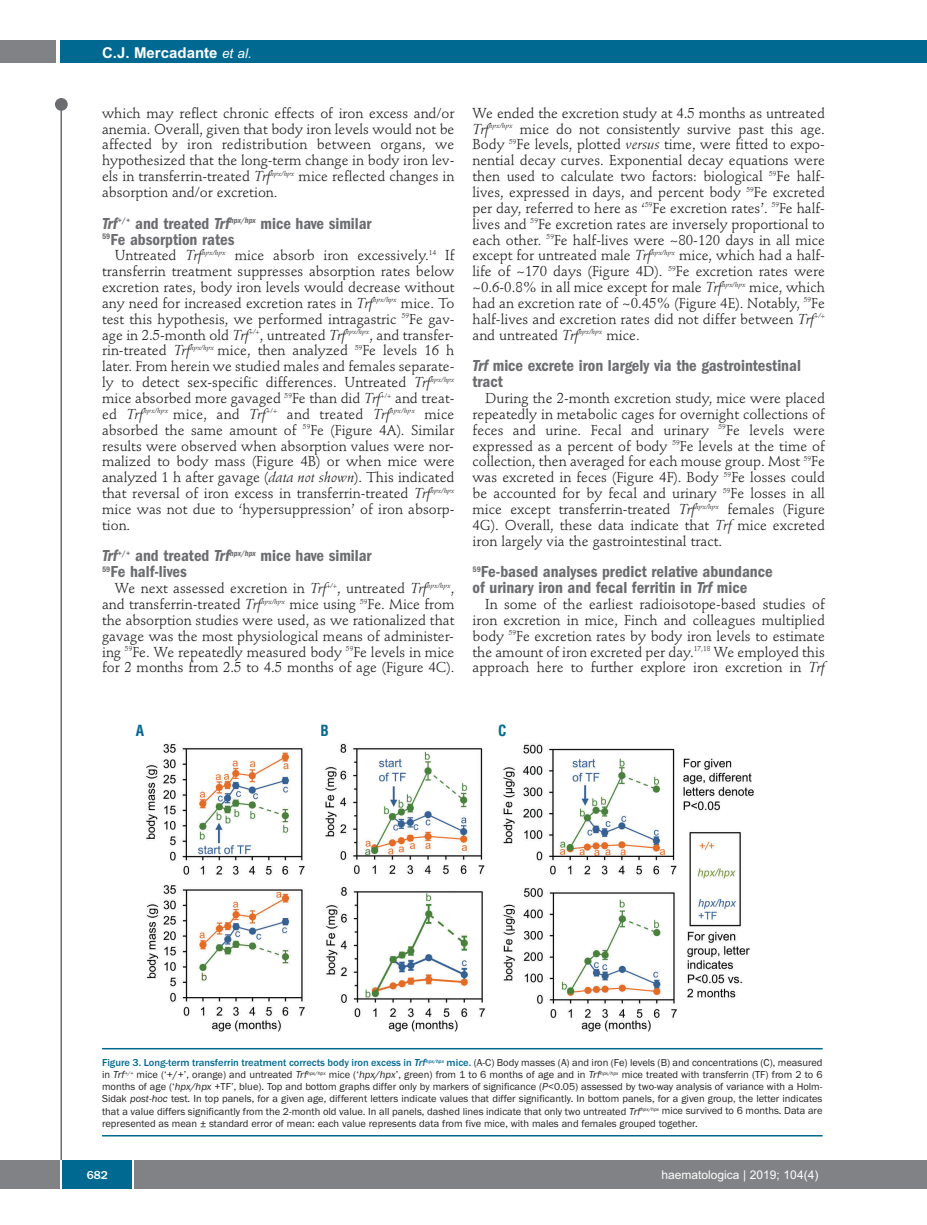
<style>
.page{position:relative;width:927px;height:1225px;background:#fff}
.page>*{position:absolute;margin:0;border:0;box-sizing:border-box;transform-origin:0 0}
.t1{font:600 condensed 16.5px/15.9px "Franklin Gothic";color:#6c6d70}
.t2{font:700 15px "Arial";color:#fff}
.t3{font:700 condensed 15px "Helvetica";color:#006991}
.t4{font:14.25px/15.9px "Stempel Schneidler";color:#231f20;text-align:justify}
.t5{font:12px "Arial";color:#fff}
.t6{font:500 12px "Franklin Gothic";color:#fff}
.t7{font:10.5px/12px "Franklin Gothic";color:#231f20;text-align:justify}
.s1{font-weight:400;font-style:italic;font-size:13.5px}
.s2{font-style:italic}
.s3{font-weight:500;color:#006991}
.s4{font-weight:500;font-style:italic;color:#006991}
</style>
<div class="page">
<div style="left:911px;top:40px;width:16px;height:22px;background:#006991"></div>
<div style="left:910px;top:1160px;width:17px;height:28px;background:#808285"></div>
<div style="left:55px;top:98px;width:13px;height:13px;background:#6c6d70;border-radius:50%"></div>
<hr style="left:60px;top:101px;width:2px;height:1061px;background:#6c6d70">
<div style="left:60px;top:40px;width:852px;height:22px;background:#006991"></div>
<div style="left:0;top:40px;width:56px;height:22px;background:#808285"></div>
<div style="left:0;top:1160px;width:911px;height:28px;background:#808285"></div>
<div style="left:62px;top:1160px;width:71px;height:28px;background:#006991"></div>
<hr style="left:60px;top:1160px;width:2px;height:28px;background:#fff">
<svg style="left:133px;top:1160px;width:1px;height:28px"></svg>
<img style="left:146px;top:743px;width:609px;height:289px">
<hr style="left:102px;top:1048px;width:721px;height:1px;background:#006991">
<hr style="left:102px;top:1135px;width:721px;height:1px;background:#006991">
<p class="t2" style="left:102px;top:44px;width:151px">C.J. Mercadante <span class="s1">et al.</span></p>
<p class="t4" style="left:102px;top:106px;width:354px">which may reflect chronic effects of iron excess and/or anemia. Overall, given that body iron levels would not be affected by iron redistribution between organs, we hypothesized that the long-term change in body iron lev&shy;els in transferrin-treated <span class="s2">Trf</span><sup>hpx/hpx</sup> mice reflected changes in absorption and/or excretion.</p>
<p class="t1" style="left:102px;top:216px;width:271px"><span class="s2">Trf</span><sup>+/+</sup> and treated <span class="s2">Trf</span><sup>hpx/hpx</sup> mice have similar<br><sup>59</sup>Fe absorption rates</p>
<p class="t4" style="left:102px;top:249px;width:354px;text-indent:13px">Untreated <span class="s2">Trf</span><sup>hpx/hpx</sup> mice absorb iron excessively.<sup>14</sup> If transferrin treatment suppresses absorption rates below excretion rates, body iron levels would decrease without any need for increased excretion rates in <span class="s2">Trf</span><sup>hpx/hpx</sup> mice. To test this hypothesis, we performed intragastric <sup>59</sup>Fe gav&shy;age in 2.5-month old <span class="s2">Trf</span><sup>+/+</sup>, untreated <span class="s2">Trf</span><sup>hpx/hpx</sup>, and transfer&shy;rin-treated <span class="s2">Trf</span><sup>hpx/hpx</sup> mice, then analyzed <sup>59</sup>Fe levels 16 h later. From herein we studied males and females separate&shy;ly to detect sex-specific differences. Untreated <span class="s2">Trf</span><sup>hpx/hpx </sup>mice absorbed more gavaged <sup>59</sup>Fe than did <span class="s2">Trf</span><sup>+/+</sup> and treat&shy;ed <span class="s2">Trf</span><sup>hpx/hpx</sup> mice, and <span class="s2">Trf</span><sup>+/+</sup> and treated <span class="s2">Trf</span><sup>hpx/hpx</sup> mice absorbed the same amount of <sup>59</sup>Fe (Figure 4A). Similar results were observed when absorption values were nor&shy;malized to body mass (Figure 4B) or when mice were analyzed 1 h after gavage (<span class="s2">data not shown</span>). This indicated that reversal of iron excess in transferrin-treated <span class="s2">Trf</span><sup>hpx/hpx </sup>mice was not due to ‘hypersuppression’ of iron absorp&shy;tion.</p>
<p class="t1" style="left:102px;top:549px;width:271px"><span class="s2">Trf</span><sup>+/+</sup> and treated <span class="s2">Trf</span><sup>hpx/hpx</sup> mice have similar<br><sup>59</sup>Fe half-lives</p>
<p class="t4" style="left:102px;top:581px;width:354px;text-indent:13px">We next assessed excretion in <span class="s2">Trf</span><sup>+/+</sup>, untreated <span class="s2">Trf</span><sup>hpx/hpx</sup>, and transferrin-treated <span class="s2">Trf</span><sup>hpx/hpx</sup> mice using <sup>59</sup>Fe. Mice from the absorption studies were used, as we rationalized that gavage was the most physiological means of administer&shy;ing <sup>59</sup>Fe. We repeatedly measured body <sup>59</sup>Fe levels in mice for 2 months from 2.5 to 4.5 months of age (Figure 4C).</p>
<p class="t4" style="left:472px;top:106px;width:354px">We ended the excretion study at 4.5 months as untreated <span class="s2">Trf</span><sup>hpx/hpx</sup> mice do not consistently survive past this age.<br>Body <sup>59</sup>Fe levels, plotted <span class="s2">versus</span> time, were fitted to expo&shy;nential decay curves. Exponential decay equations were then used to calculate two factors: biological <sup>59</sup>Fe half&shy;lives, expressed in days, and percent body <sup>59</sup>Fe excreted per day, referred to here as ‘<sup>59</sup>Fe excretion rates’. <sup>59</sup>Fe half&shy;lives and <sup>59</sup>Fe excretion rates are inversely proportional to each other. <sup>59</sup>Fe half-lives were ~80-120 days in all mice except for untreated male <span class="s2">Trf</span><sup>hpx/hpx</sup> mice, which had a half&shy;life of ~170 days (Figure 4D). <sup>59</sup>Fe excretion rates were ~0.6-0.8% in all mice except for male <span class="s2">Trf</span><sup>hpx/hpx</sup> mice, which had an excretion rate of ~0.45% (Figure 4E). Notably, <sup>59</sup>Fe half-lives and excretion rates did not differ between <span class="s2">Trf</span><sup>+/+ </sup>and untreated <span class="s2">Trf</span><sup>hpx/hpx</sup> mice.</p>
<p class="t1" style="left:472px;top:359px;width:330px"><span class="s2">Trf</span> mice excrete iron largely via the gastrointestinal tract</p>
<p class="t4" style="left:472px;top:391px;width:354px;text-indent:13px">During the 2-month excretion study, mice were placed repeatedly in metabolic cages for overnight collections of feces and urine. Fecal and urinary <sup>59</sup>Fe levels were expressed as a percent of body <sup>59</sup>Fe levels at the time of collection, then averaged for each mouse group. Most <sup>59</sup>Fe was excreted in feces (Figure 4F). Body <sup>59</sup>Fe losses could be accounted for by fecal and urinary <sup>59</sup>Fe losses in all mice except transferrin-treated <span class="s2">Trf</span><sup>hpx/hpx</sup> females (Figure 4G). Overall, these data indicate that <span class="s2">Trf</span> mice excreted iron largely via the gastrointestinal tract.</p>
<p class="t1" style="left:472px;top:565px;width:302px"><sup>59</sup>Fe-based analyses predict relative abundance of urinary iron and fecal ferritin in <span class="s2">Trf</span> mice</p>
<p class="t4" style="left:472px;top:597px;width:354px;text-indent:13px">In some of the earliest radioisotope-based studies of iron excretion in mice, Finch and colleagues multiplied body <sup>59</sup>Fe excretion rates by body iron levels to estimate the amount of iron excreted per day.<sup>17,18</sup> We employed this approach here to further explore iron excretion in <span class="s2">Trf</span></p>
<p class="t3" style="left:136px;top:722px;width:10px">A</p>
<p class="t3" style="left:320px;top:722px;width:10px">B</p>
<p class="t3" style="left:498px;top:722px;width:10px">C</p>
<p class="t7" style="left:102px;top:1056px;width:722px"><span class="s3">Figure 3. Long-term transferrin treatment corrects body iron excess in</span> <span class="s4">Trf</span><sup>hpx/hpx</sup> <span class="s3">mice.</span> (A-C) Body masses (A) and iron (Fe) levels (B) and concentrations (C), measured in <span class="s2">Trf</span><sup>+/+</sup> mice (‘+/+’, orange) and untreated <span class="s2">Trf</span><sup>hpx/hpx</sup> mice (‘<span class="s2">hpx/hpx</span>’, green) from 1 to 6 months of age and in <span class="s2">Trf</span><sup>hpx/hpx</sup> mice treated with transferrin (TF) from 2 to 6 months of age (‘<span class="s2">hpx/hpx</span> +TF’, blue). Top and bottom graphs differ only by markers of significance (<span class="s2">P</span>&lt;0.05) assessed by two-way analysis of variance with a Holm-Sidak <span class="s2">post-hoc</span> test. In top panels, for a given age, different letters indicate values that differ significantly. In bottom panels, for a given group, the letter indicates that a value differs significantly from the 2-month old value. In all panels, dashed lines indicate that only two untreated <span class="s2">Trf</span><sup>hpx/hpx</sup> mice survived to 6 months. Data are represented as mean ± standard error of mean: each value represents data from five mice, with males and females grouped together.</p>
<p class="t6" style="left:87px;top:1167px;width:23px">682</p>
<p class="t5" style="left:661px;top:1167px;width:158px">haematologica | 2019; 104(4)</p>
</div>
